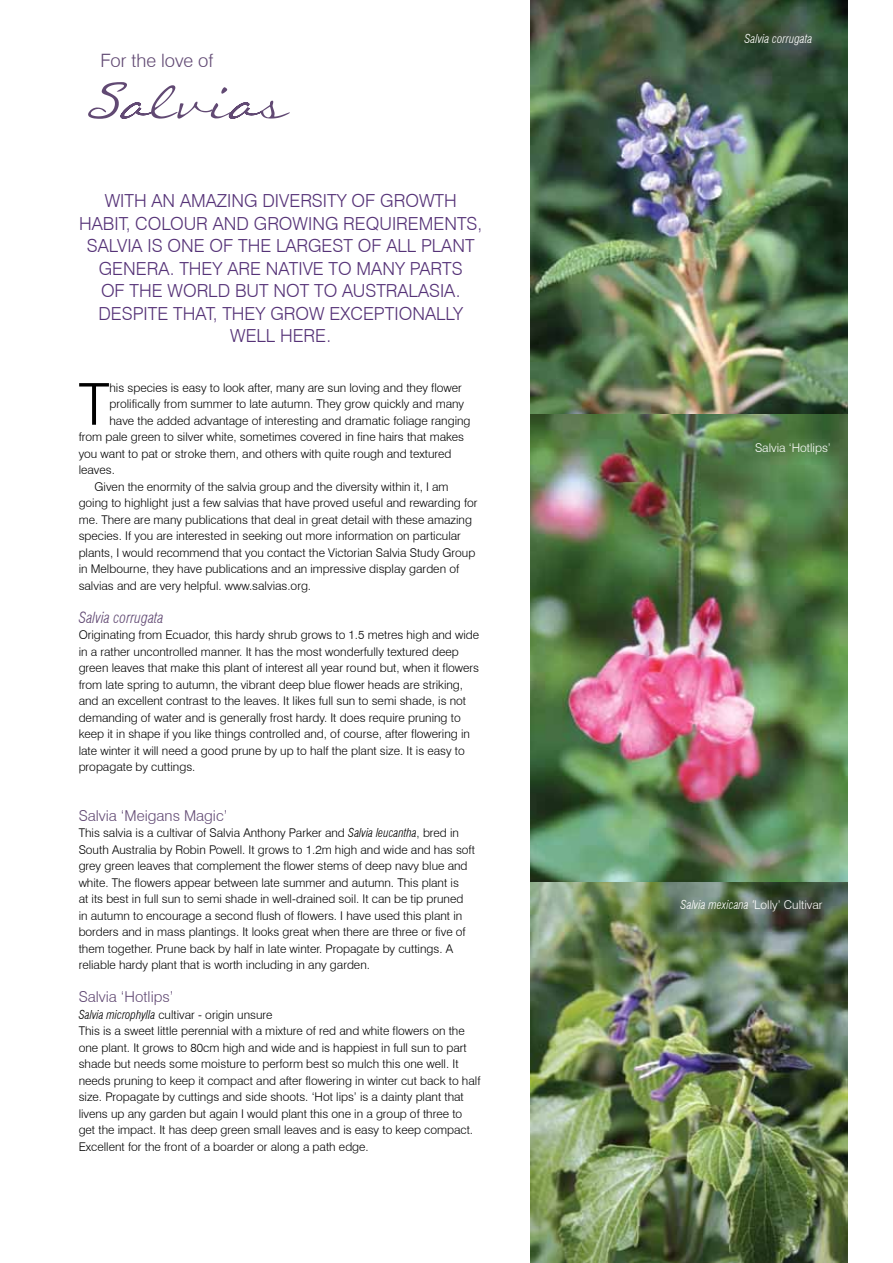
<style>
.page{position:relative;width:893px;height:1263px;background:#fff}
.page>*{position:absolute;margin:0;border:0;box-sizing:border-box;transform-origin:0 0}
.t1{font:72px "Callie Hand";color:#614973}
.t2{font:300 57.9px "Swiss 721 BT";color:#000}
.t3{font:300 18.45px "Swiss 721 BT";color:#614973}
.t4{font:300 18px/22.5px "Swiss 721 BT";color:#553277;text-align:center}
.t5{font:300 15px "Swiss 721 BT";color:#614973}
.t6{font:italic 300 condensed 15px "Swiss 721 BT";color:#614973}
.t7{font:300 12px/16.5px "Swiss 721 BT";color:#000}
.t8{font:italic 300 condensed 12px "Swiss 721 BT";color:#fff}
.t9{font:300 12px "Swiss 721 BT";color:#fff}
.s1{font-style:italic;font-stretch:condensed}
.s2{font-style:normal;font-stretch:normal}
</style>
<div class="page">
<img style="left:530px;top:0;width:317px;height:415px">
<img style="left:530px;top:415px;width:317px;height:848px">
<h3 class="t3" style="left:100px;top:49px;width:114px">For the love of</h3>
<h1 class="t1" style="left:81px;top:52px;width:209px">Salvias</h1>
<p class="t4" style="left:79px;top:189px;width:405px">With an amazing diversity of g rowth habit, colour and growing requirem ents, salvia is one of the larg est of all plant<br>g enera. They are native to many parts<br>of the world but not to Australasia.<br>Desp ite that, they g row exc eptionally well here.</p>
<h2 class="t2" style="left:79px;top:369px;width:32px">T</h2>
<p class="t7" style="left:109px;top:379px;width:354px">his species is easy to look after, many are sun loving and they flower</p>
<p class="t7" style="left:109px;top:396px;width:356px">prolifically from summer to late autumn. They grow quickly and many</p>
<p class="t7" style="left:109px;top:412px;width:363px">have the added advantage of interesting and dramatic foliage ranging</p>
<p class="t7" style="left:79px;top:429px;width:387px">from pale green to silver white, sometimes covered in fine hairs that makes</p>
<p class="t7" style="left:79px;top:445px;width:374px">you want to pat or stroke them, and others with quite rough and textured</p>
<p class="t7" style="left:79px;top:462px;width:38px">leaves.</p>
<p class="t7" style="left:95px;top:478px;width:355px">Given the enormity of the salvia group and the diversity within it, I am</p>
<p class="t7" style="left:79px;top:495px;width:400px">going to highlight just a few salvias that have proved useful and rewarding for</p>
<p class="t7" style="left:79px;top:511px;width:395px">me. There are many publications that deal in great detail with these amazing</p>
<p class="t7" style="left:79px;top:528px;width:384px">species. If you are interested in seeking out more information on particular</p>
<p class="t7" style="left:79px;top:544px;width:398px">plants, I would recommend that you contact the Victorian Salvia Study Group</p>
<p class="t7" style="left:79px;top:561px;width:382px">in Melbourne, they have publications and an impressive display garden of</p>
<p class="t7" style="left:79px;top:577px;width:234px">salvias and are very helpful. www.salvias.org.</p>
<p class="t6" style="left:79px;top:608px;width:86px">Salvia corrugata</p>
<p class="t7" style="left:79px;top:627px;width:402px">Originating from Ecuador, this hardy shrub grows to 1.5 metres high and wide in a rather uncontrolled manner. It has the most wonderfully textured deep green leaves that make this plant of interest all year round but, when it flowers from late spring to autumn, the vibrant deep blue flower heads are striking, and an excellent contrast to the leaves. It likes full sun to semi shade, is not demanding of water and is generally frost hardy. It does require pruning to keep it in shape if you like things controlled and, of course, after flowering in late winter it will need a good prune by up to half the plant size. It is easy to propagate by cuttings.</p>
<p class="t5" style="left:79px;top:806px;width:150px">Salvia ‘Meigans Magic’</p>
<p class="t7" style="left:79px;top:825px;width:398px">This salvia is a cultivar of Salvia Anthony Parker and <span class="s1">Salvia leucantha</span>, bred in South Australia by Robin Powell. It grows to 1.2m high and wide and has soft grey green leaves that complement the flower stems of deep navy blue and white. The flowers appear between late summer and autumn. This plant is<br>at its best in full sun to semi shade in well-drained soil. It can be tip pruned in autumn to encourage a second flush of flowers. I have used this plant in borders and in mass plantings. It looks great when there are three or five of them together. Prune back by half in late winter. Propagate by cuttings. A reliable hardy plant that is worth including in any garden.</p>
<p class="t5" style="left:79px;top:988px;width:96px">Salvia ‘Hotlips’</p>
<p class="t7" style="left:79px;top:1006px;width:403px"><span class="s1">Salvia microphylla</span> cultivar - origin unsure<br>This is a sweet little perennial with a mixture of red and white flowers on the one plant. It grows to 80cm high and wide and is happiest in full sun to part shade but needs some moisture to perform best so mulch this one well. It needs pruning to keep it compact and after flowering in winter cut back to half size. Propagate by cuttings and side shoots. ‘Hot lips’ is a dainty plant that livens up any garden but again I would plant this one in a group of three to get the impact. It has deep green small leaves and is easy to keep compact.<br>Excellent for the front of a boarder or along a path edge.</p>
<p class="t8" style="left:744px;top:32px;width:69px">Salvia corrugata</p>
<p class="t9" style="left:755px;top:440px;width:77px">Salvia ‘Hotlips’</p>
<p class="t8" style="left:681px;top:897px;width:144px">Salvia mexicana ‘<span class="s2">Lolly’ Cultivar</span></p>
</div>
